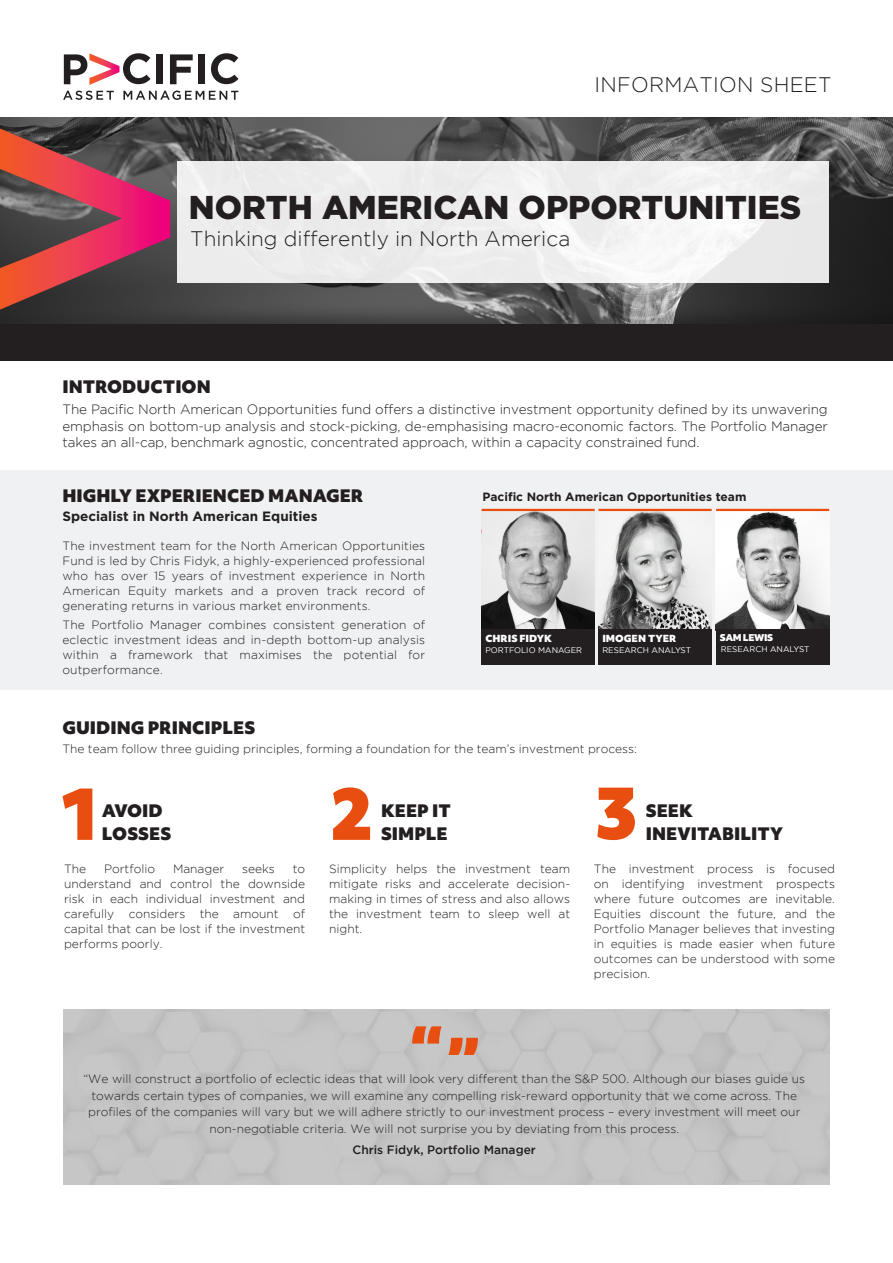
<style>
.page{position:relative;width:893px;height:1263px;background:#fff}
.page>*{position:absolute;margin:0;border:0;box-sizing:border-box;transform-origin:0 0}
.t1{font:900 69px "Objektiv Mk 1";color:#e84e0f}
.t2{font:900 63px "Objektiv Mk 1";color:#e84e0f}
.t3{font:900 33px "Gotham";color:#231f20}
.t4{font:300 21px "Gotham";color:#231f20}
.t5{font:900 16.5px/22.5px "Objektiv Mk 1";color:#231f20}
.t6{font:300 13.5px/16.5px "Gotham";letter-spacing:-.01em;color:#231f20;text-align:justify}
.t7{font:700 13.5px "Gotham";color:#231f20}
.t8{font:300 12px/15px "Gotham";color:#231f20;text-align:justify}
.t9{font:700 12px "Gotham";color:#231f20}
.t10{font:500 12px "Gotham";color:#231f20}
.t11{font:900 9.3px "Objektiv Mk 1";color:#fff}
.t12{font:900 9px "Objektiv Mk 1";letter-spacing:-.04em;color:#fff}
.t13{font:8.25px "Gotham";color:#fff}
</style>
<div class="page">
<div style="left:0;top:470px;width:893px;height:219px;background:#f0f1f2"></div>
<img style="left:482px;top:511px;width:113px;height:118px">
<svg style="left:63px;top:91px;width:51px;height:9px"></svg>
<svg style="left:123px;top:91px;width:115px;height:9px"></svg>
<svg style="left:64px;top:53px;width:87px;height:32px"></svg>
<svg style="left:170px;top:54px;width:23px;height:30px"></svg>
<svg style="left:211px;top:53px;width:27px;height:31px"></svg>
<div style="left:156px;top:54px;width:7px;height:30px;background:#231f20"></div>
<div style="left:198px;top:54px;width:7px;height:30px;background:#231f20"></div>
<div style="left:482px;top:629px;width:113px;height:36px;background:#231f20"></div>
<img style="left:599px;top:511px;width:113px;height:118px">
<div style="left:599px;top:629px;width:113px;height:36px;background:#231f20"></div>
<img style="left:716px;top:511px;width:113px;height:118px">
<div style="left:716px;top:629px;width:113px;height:35px;background:#231f20"></div>
<hr style="left:482px;top:509px;width:113px;height:2px;background:#e84e0f">
<hr style="left:598px;top:509px;width:114px;height:2px;background:#e84e0f">
<hr style="left:716px;top:509px;width:113px;height:2px;background:#e84e0f">
<img style="left:0;top:117px;width:893px;height:207px">
<div style="left:0;top:324px;width:893px;height:37px;background:#231f20"></div>
<div style="left:177px;top:161px;width:652px;height:121px;background:#ededed"></div>
<svg style="left:0;top:129px;width:170px;height:181px;background:#8b414c"></svg>
<p class="t4" style="left:595px;top:73px;width:239px">INFORMATION SHEET</p>
<p class="t3" style="left:189px;top:188px;width:614px">NORTH AMERICAN OPPORTUNITIES</p>
<p class="t4" style="left:190px;top:227px;width:382px">Thinking differently in North America</p>
<p class="t5" style="left:62px;top:375px;width:150px">INTRODUCTION</p>
<p class="t6" style="left:62px;top:401px;width:767px">The Pacific North American Opportunities fund offers a distinctive investment opportunity defined by its unwavering emphasis on bottom-up analysis and stock-picking, de-emphasising macro-economic factors. The Portfolio Manager takes an all-cap, benchmark agnostic, concentrated approach, within a capacity constrained fund.</p>
<p class="t5" style="left:62px;top:483px;width:302px">HIGHLY EXPERIENCED MANAGER</p>
<p class="t7" style="left:62px;top:509px;width:257px">Specialist in North American Equities</p>
<p class="t8" style="left:62px;top:538px;width:364px">The investment team for the North American Opportunities Fund is led by Chris Fidyk, a highly-experienced professional who has over 15 years of investment experience in North American Equity markets and a proven track record of generating returns in various market environments.</p>
<p class="t8" style="left:62px;top:617px;width:364px">The Portfolio Manager combines consistent generation of eclectic investment ideas and in-depth bottom-up analysis within a framework that maximises the potential for outperformance.</p>
<p class="t9" style="left:483px;top:490px;width:265px">Pacific North American Opportunities team</p>
<p class="t11" style="left:485px;top:631px;width:68px">CHRIS FIDYK</p>
<p class="t13" style="left:485px;top:645px;width:98px">PORTFOLIO MANAGER</p>
<p class="t11" style="left:602px;top:631px;width:75px">IMOGEN TYER</p>
<p class="t13" style="left:602px;top:645px;width:90px">RESEARCH ANALYST</p>
<p class="t12" style="left:720px;top:631px;width:55px">SAM LEWIS</p>
<p class="t13" style="left:721px;top:645px;width:90px">RESEARCH ANALYST</p>
<p class="t5" style="left:62px;top:716px;width:194px">GUIDING PRINCIPLES</p>
<p class="t8" style="left:62px;top:741px;width:576px">The team follow three guiding principles, forming a foundation for the team’s investment process:</p>
<p class="t1" style="left:58px;top:763px;width:47px">1</p>
<p class="t5" style="left:102px;top:799px;width:71px">AVOID<br>LOSSES</p>
<p class="t8" style="left:64px;top:861px;width:24px">The</p>
<p class="t8" style="left:104px;top:861px;width:52px">Portfolio</p>
<p class="t8" style="left:173px;top:861px;width:53px">Manager</p>
<p class="t8" style="left:242px;top:861px;width:34px">seeks</p>
<p class="t8" style="left:64px;top:861px;width:243px;text-indent:229px">to understand and control the downside risk in each individual investment and carefully considers the amount of capital that can be lost if the investment performs poorly.</p>
<p class="t1" style="left:329px;top:763px;width:47px">2</p>
<p class="t1" style="left:594px;top:762px;width:47px">3</p>
<p class="t5" style="left:381px;top:799px;width:71px">KEEP IT<br>SIMPLE</p>
<p class="t5" style="left:646px;top:799px;width:49px">SEEK</p>
<p class="t5" style="left:646px;top:821px;width:139px">INEVITABILITY</p>
<p class="t8" style="left:329px;top:861px;width:243px">Simplicity helps the investment team mitigate risks and accelerate decision&shy;making in times of stress and also allows the investment team to sleep well at night.</p>
<p class="t8" style="left:594px;top:861px;width:243px">The investment process is focused on identifying investment prospects where future outcomes are inevitable.<br>Equities discount the future, and the Portfolio Manager believes that investing in equities is made easier when future outcomes can be understood with some precision.</p>
<p class="t2" style="left:410px;top:1004px;width:34px">“</p>
<p class="t2" style="left:480px;top:1077px;width:34px;rotate:-180deg">“</p>
<p class="t8" style="left:83px;top:1071px;width:723px;line-height:16.5px;text-align:center">“We will construct a portfolio of eclectic ideas that will look very different than the S&amp;P 500. Although our biases guide us towards certain types of companies, we will examine any compelling risk-reward opportunity that we come across. The profiles of the companies will vary but we will adhere strictly to our investment process – every investment will meet our non-negotiable criteria. We will not surprise you by deviating from this process.</p>
<p class="t10" style="left:353px;top:1143px;width:185px">Chris Fidyk, Portfolio Manager</p>
</div>
